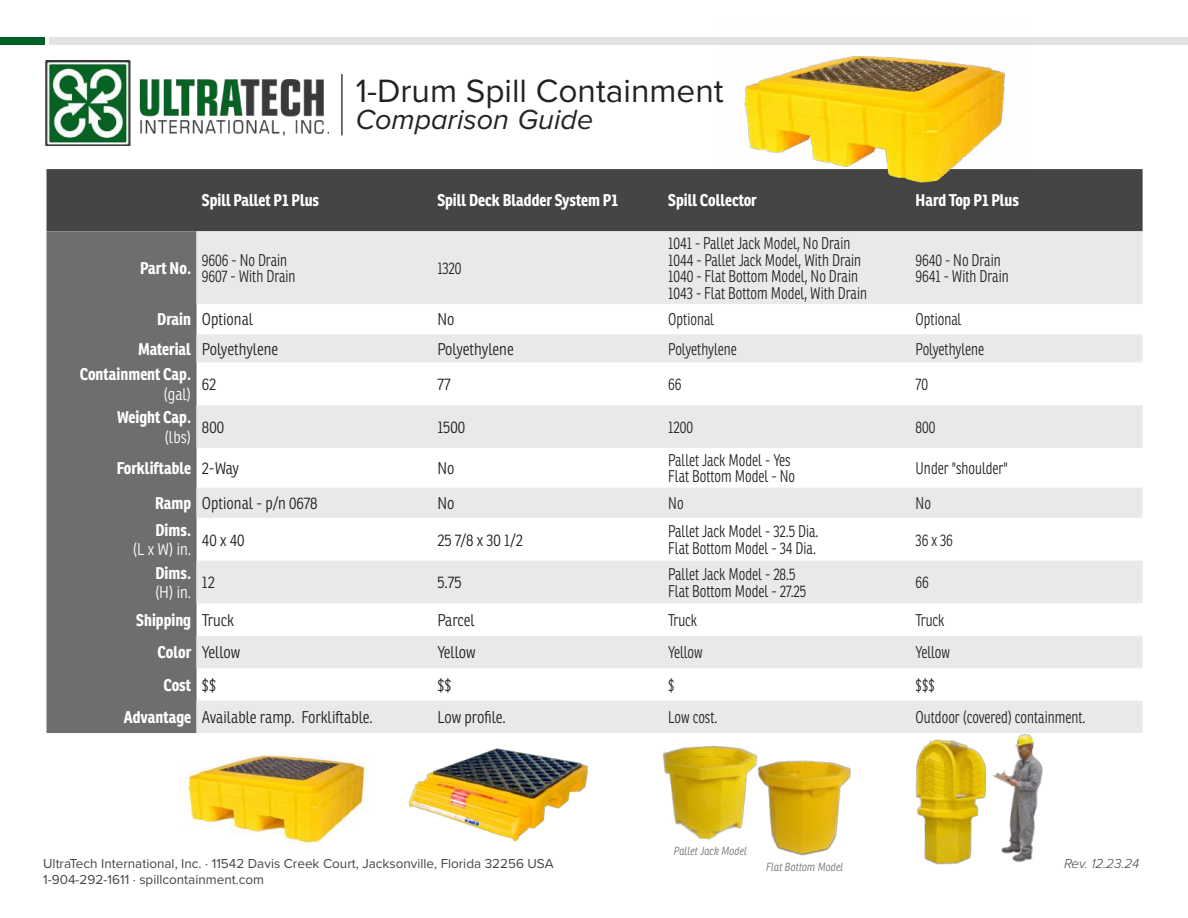
<style>
.page{position:relative;width:1188px;height:918px;background:#fff}
.page>*{position:absolute;margin:0;border:0;box-sizing:border-box;transform-origin:0 0}
.t1{font:33.45px "Proxima Nova";color:#232323}
.t2{font:italic 28.65px "Proxima Nova";color:#232323}
.t3{font:300 16.5px/16.5px "Ronnia Cond";color:#232323;scale:.9 1}
.t4{font:300 16.5px "Ronnia Cond";color:#221f1f}
.t5{font:700 16.5px "Ronnia Cond";color:#fff}
.t6{font:300 16.5px "Ronnia Cond";color:#fff}
.t7{font:13.5px/16.2px "Proxima Nova";color:#454545}
.t8{font:italic 300 13.5px "Proxima Nova";color:#454545}
.t9{font:italic 300 11.4px "Ronnia Cond";color:#737373}
.s1{color:#252525}
.s2{font-weight:700;color:#fff}
.s3{font-weight:300;color:#221f1f}
</style>
<div class="page">
<div style="left:50px;top:37px;width:1138px;height:8px;background:#e2e3e4"></div>
<div style="left:0;top:37px;width:45px;height:8px;background:#006224"></div>
<img style="left:45px;top:61px;width:284px;height:85px">
<div style="left:46px;top:169px;width:1097px;height:62px;background:#454545"></div>
<div style="left:46px;top:231px;width:151px;height:502px;background:#6c6e70"></div>
<svg style="left:197px;top:231px;width:946px;height:502px;fill:#e9e9ea"></svg>
<hr style="left:341px;top:74px;width:2px;height:61px;background:#424242">
<img style="left:185px;top:755px;width:184px;height:93px">
<img style="left:719px;top:56px;width:313px;height:153px">
<img style="left:408px;top:748px;width:180px;height:94px">
<img style="left:865px;top:723px;width:229px;height:142px">
<img style="left:647px;top:704px;width:124px;height:136px">
<img style="left:747px;top:722px;width:116px;height:134px">
<h1 class="t1" style="left:356px;top:77px;width:370px">1-Drum Spill Containment</h1>
<h2 class="t2" style="left:356px;top:108px;width:239px">Comparison <span class="s1">Guide</span></h2>
<p class="t5" style="left:202px;top:194px;width:119px">Spill Pallet P1 Plus</p>
<p class="t5" style="left:437px;top:194px;width:182px">Spill Deck Bladder System P1</p>
<p class="t5" style="left:668px;top:194px;width:90px">Spill Collector</p>
<p class="t5" style="left:916px;top:194px;width:105px">Hard Top P1 Plus</p>
<p class="t5" style="left:140px;top:261px;width:52px">Part No.</p>
<p class="t3" style="left:202px;top:253px;width:106px">9606 - No Drain<br>9607 - With Drain</p>
<p class="t3" style="left:437px;top:261px;width:28px">1320</p>
<p class="t3" style="left:668px;top:236px;width:222px">1041 - Pallet Jack Model, No Drain 1044 - Pallet Jack Model, With Drain 1040 - Flat Bottom Model, No Drain 1043 - Flat Bottom Model, With Drain</p>
<p class="t3" style="left:916px;top:253px;width:105px">9640 - No Drain<br>9641 - With Drain</p>
<p class="t4" style="left:157px;top:313px;width:97px"><span class="s2">Drain</span> Optional</p>
<p class="t4" style="left:437px;top:313px;width:19px">No</p>
<p class="t3" style="left:668px;top:313px;width:53px">Optional</p>
<p class="t3" style="left:916px;top:313px;width:53px">Optional</p>
<p class="t4" style="left:138px;top:342px;width:142px"><span class="s2">Material</span> Polyethylene</p>
<p class="t4" style="left:437px;top:342px;width:78px">Polyethylene</p>
<p class="t3" style="left:668px;top:342px;width:78px">Polyethylene</p>
<p class="t3" style="left:916px;top:342px;width:78px">Polyethylene</p>
<p class="t5" style="left:80px;top:368px;width:113px">Containment Cap.</p>
<p class="t6" style="left:164px;top:387px;width:29px">(gal)</p>
<p class="t4" style="left:202px;top:377px;width:16px">62</p>
<p class="t4" style="left:437px;top:377px;width:15px">77</p>
<p class="t3" style="left:668px;top:377px;width:16px">66</p>
<p class="t3" style="left:916px;top:377px;width:16px">70</p>
<p class="t5" style="left:117px;top:410px;width:75px">Weight Cap.</p>
<p class="t6" style="left:165px;top:430px;width:28px">(lbs)</p>
<p class="t4" style="left:202px;top:420px;width:24px">800</p>
<p class="t4" style="left:437px;top:420px;width:29px">1500</p>
<p class="t3" style="left:668px;top:420px;width:29px">1200</p>
<p class="t3" style="left:916px;top:420px;width:24px">800</p>
<p class="t5" style="left:117px;top:461px;width:124px">Forkliftable <span class="s3">2-Way</span></p>
<p class="t4" style="left:437px;top:461px;width:19px">No</p>
<p class="t3" style="left:668px;top:453px;width:142px">Pallet Jack Model - Yes<br>Flat Bottom Model - No</p>
<p class="t3" style="left:916px;top:461px;width:104px">Under "shoulder"</p>
<p class="t4" style="left:155px;top:496px;width:164px"><span class="s2">Ramp</span> Optional - p/n 0678</p>
<p class="t4" style="left:437px;top:496px;width:19px">No</p>
<p class="t3" style="left:668px;top:496px;width:19px">No</p>
<p class="t3" style="left:916px;top:496px;width:19px">No</p>
<p class="t5" style="left:155px;top:523px;width:37px">Dims.</p>
<p class="t6" style="left:133px;top:542px;width:60px">(L x W) in.</p>
<p class="t4" style="left:202px;top:533px;width:44px">40 x 40</p>
<p class="t4" style="left:437px;top:533px;width:87px">25 7/8 x 30 1/2</p>
<p class="t3" style="left:668px;top:524px;width:168px">Pallet Jack Model - 32.5 Dia.<br>Flat Bottom Model - 34 Dia.</p>
<p class="t3" style="left:916px;top:533px;width:43px">36 x 36</p>
<p class="t5" style="left:155px;top:566px;width:37px">Dims.</p>
<p class="t6" style="left:155px;top:585px;width:38px">(H) in.</p>
<p class="t4" style="left:202px;top:575px;width:14px">12</p>
<p class="t4" style="left:437px;top:575px;width:26px">5.75</p>
<p class="t3" style="left:668px;top:567px;width:155px">Pallet Jack Model - 28.5<br>Flat Bottom Model - 27.25</p>
<p class="t3" style="left:916px;top:575px;width:16px">66</p>
<p class="t5" style="left:136px;top:613px;width:99px">Shipping <span class="s3">Truck</span></p>
<p class="t4" style="left:437px;top:613px;width:39px">Parcel</p>
<p class="t3" style="left:668px;top:613px;width:34px">Truck</p>
<p class="t3" style="left:916px;top:613px;width:34px">Truck</p>
<p class="t4" style="left:158px;top:645px;width:84px"><span class="s2">Color</span> Yellow</p>
<p class="t4" style="left:437px;top:645px;width:40px">Yellow</p>
<p class="t3" style="left:668px;top:645px;width:40px">Yellow</p>
<p class="t3" style="left:916px;top:645px;width:40px">Yellow</p>
<p class="t5" style="left:164px;top:678px;width:54px">Cost <span class="s3">$$</span></p>
<p class="t4" style="left:437px;top:678px;width:16px">$$</p>
<p class="t3" style="left:668px;top:678px;width:9px">$</p>
<p class="t3" style="left:916px;top:678px;width:23px">$$$</p>
<p class="t4" style="left:124px;top:710px;width:251px"><span class="s2">Advantage</span> Available ramp. Forkliftable.</p>
<p class="t4" style="left:437px;top:710px;width:70px">Low profile.</p>
<p class="t3" style="left:668px;top:710px;width:56px">Low cost.</p>
<p class="t3" style="left:916px;top:710px;width:190px">Outdoor (covered) containment.</p>
<p class="t7" style="left:43px;top:856px;width:512px">UltraTech International, Inc. · 11542 Davis Creek Court, Jacksonville, Florida 32256 USA<br>1-904-292-1611 · spillcontainment.com</p>
<p class="t9" style="left:674px;top:847px;width:75px">Pallet Jack Model</p>
<p class="t9" style="left:766px;top:863px;width:79px">Flat Bottom Model</p>
<p class="t8" style="left:1064px;top:858px;width:77px">Rev. 12.23.24</p>
</div>
